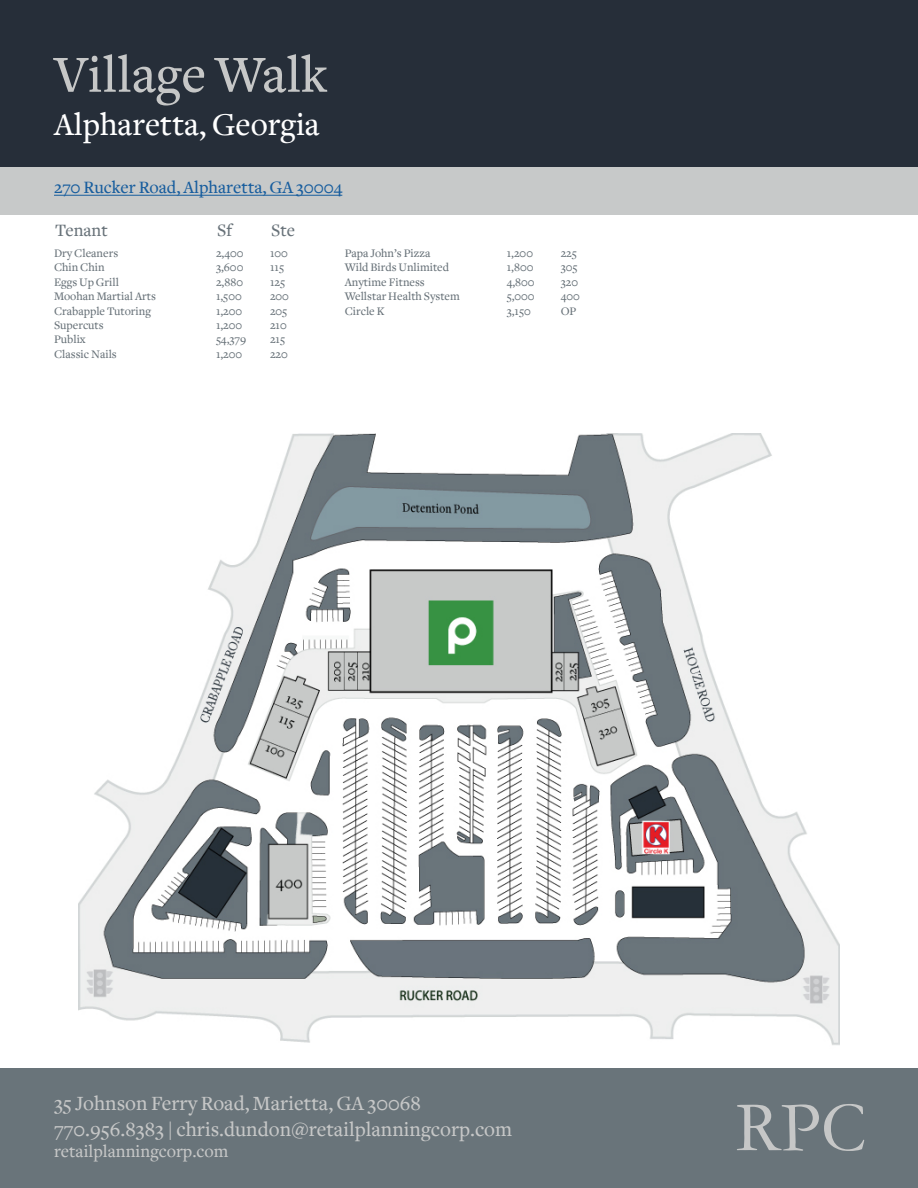
<style>
.page{position:relative;width:918px;height:1188px;background:#fff}
.page>*{position:absolute;margin:0;border:0;box-sizing:border-box;transform-origin:0 0}
.t1{font:72px "Garamond";color:#c6c7c7}
.t2{font:500 54px "Freight Text";color:#c6c7c7}
.t3{font:500 33px "Freight Text";color:#fff}
.t4{font:500 21px "Freight Text";color:#c6c7c7}
.t5{font:500 18px "Freight Text";color:#175d9e}
.t6{font:500 18px "Freight Text";color:#c6c7c7}
.t7{font:500 18px "Freight Text";color:#687279}
.t8{font:500 12px "Freight Text";color:#687279}
</style>
<div class="page">
<div style="left:0;top:1068px;width:918px;height:120px;background:#69747a"></div>
<div style="left:0;top:0;width:918px;height:167px;background:#262e39"></div>
<div style="left:0;top:167px;width:918px;height:48px;background:#c7c9c9"></div>
<img style="left:79px;top:434px;width:760px;height:611px">
<hr style="left:54px;top:195px;width:288px;height:1px;background:#175d9e">
<p class="t2" style="left:54px;top:45px;width:275px">Village Walk</p>
<p class="t3" style="left:54px;top:107px;width:267px">Alpharetta, Georgia</p>
<p class="t5" style="left:54px;top:177px;width:290px">270 Rucker Road, Alpharetta, GA 30004</p>
<p class="t7" style="left:55px;top:220px;width:54px">Tenant</p>
<p class="t7" style="left:217px;top:220px;width:17px">Sf</p>
<p class="t7" style="left:271px;top:220px;width:25px">Ste</p>
<p class="t8" style="left:54px;top:247px;width:66px">Dry Cleaners</p>
<p class="t8" style="left:216px;top:247px;width:29px">2,400</p>
<p class="t8" style="left:270px;top:247px;width:19px">100</p>
<p class="t8" style="left:54px;top:261px;width:52px">Chin Chin</p>
<p class="t8" style="left:216px;top:261px;width:29px">3,600</p>
<p class="t8" style="left:270px;top:261px;width:16px">115</p>
<p class="t8" style="left:54px;top:276px;width:66px">Eggs Up Grill</p>
<p class="t8" style="left:216px;top:276px;width:29px">2,880</p>
<p class="t8" style="left:270px;top:276px;width:17px">125</p>
<p class="t8" style="left:54px;top:290px;width:103px">Moohan Martial Arts</p>
<p class="t8" style="left:216px;top:290px;width:27px">1,500</p>
<p class="t8" style="left:270px;top:290px;width:21px">200</p>
<p class="t8" style="left:54px;top:304px;width:99px">Crabapple Tutoring</p>
<p class="t8" style="left:216px;top:304px;width:28px">1,200</p>
<p class="t8" style="left:270px;top:304px;width:19px">205</p>
<p class="t8" style="left:54px;top:319px;width:51px">Supercuts</p>
<p class="t8" style="left:216px;top:319px;width:28px">1,200</p>
<p class="t8" style="left:270px;top:319px;width:18px">210</p>
<p class="t8" style="left:54px;top:333px;width:33px">Publix</p>
<p class="t8" style="left:216px;top:333px;width:32px">54,379</p>
<p class="t8" style="left:270px;top:333px;width:17px">215</p>
<p class="t8" style="left:54px;top:348px;width:64px">Classic Nails</p>
<p class="t8" style="left:216px;top:348px;width:28px">1,200</p>
<p class="t8" style="left:270px;top:348px;width:19px">220</p>
<p class="t8" style="left:345px;top:247px;width:87px">Papa John’s Pizza</p>
<p class="t8" style="left:507px;top:247px;width:28px">1,200</p>
<p class="t8" style="left:561px;top:247px;width:18px">225</p>
<p class="t8" style="left:345px;top:261px;width:106px">Wild Birds Unlimited</p>
<p class="t8" style="left:507px;top:261px;width:28px">1,800</p>
<p class="t8" style="left:561px;top:261px;width:18px">305</p>
<p class="t8" style="left:345px;top:276px;width:82px">Anytime Fitness</p>
<p class="t8" style="left:507px;top:276px;width:29px">4,800</p>
<p class="t8" style="left:561px;top:276px;width:19px">320</p>
<p class="t8" style="left:345px;top:290px;width:117px">Wellstar Health System</p>
<p class="t8" style="left:507px;top:290px;width:29px">5,000</p>
<p class="t8" style="left:561px;top:290px;width:21px">400</p>
<p class="t8" style="left:345px;top:304px;width:41px">Circle K</p>
<p class="t8" style="left:507px;top:304px;width:26px">3,150</p>
<p class="t8" style="left:561px;top:304px;width:17px">OP</p>
<p class="t4" style="left:54px;top:1092px;width:369px">35 Johnson Ferry Road, Marietta, GA 30068</p>
<p class="t4" style="left:54px;top:1117px;width:460px">770.956.8383 | chris.dundon@retailplanningcorp.com</p>
<p class="t6" style="left:54px;top:1142px;width:176px">retailplanningcorp.com</p>
<p class="t1" style="left:735px;top:1079px;width:133px">RPC</p>
</div>
